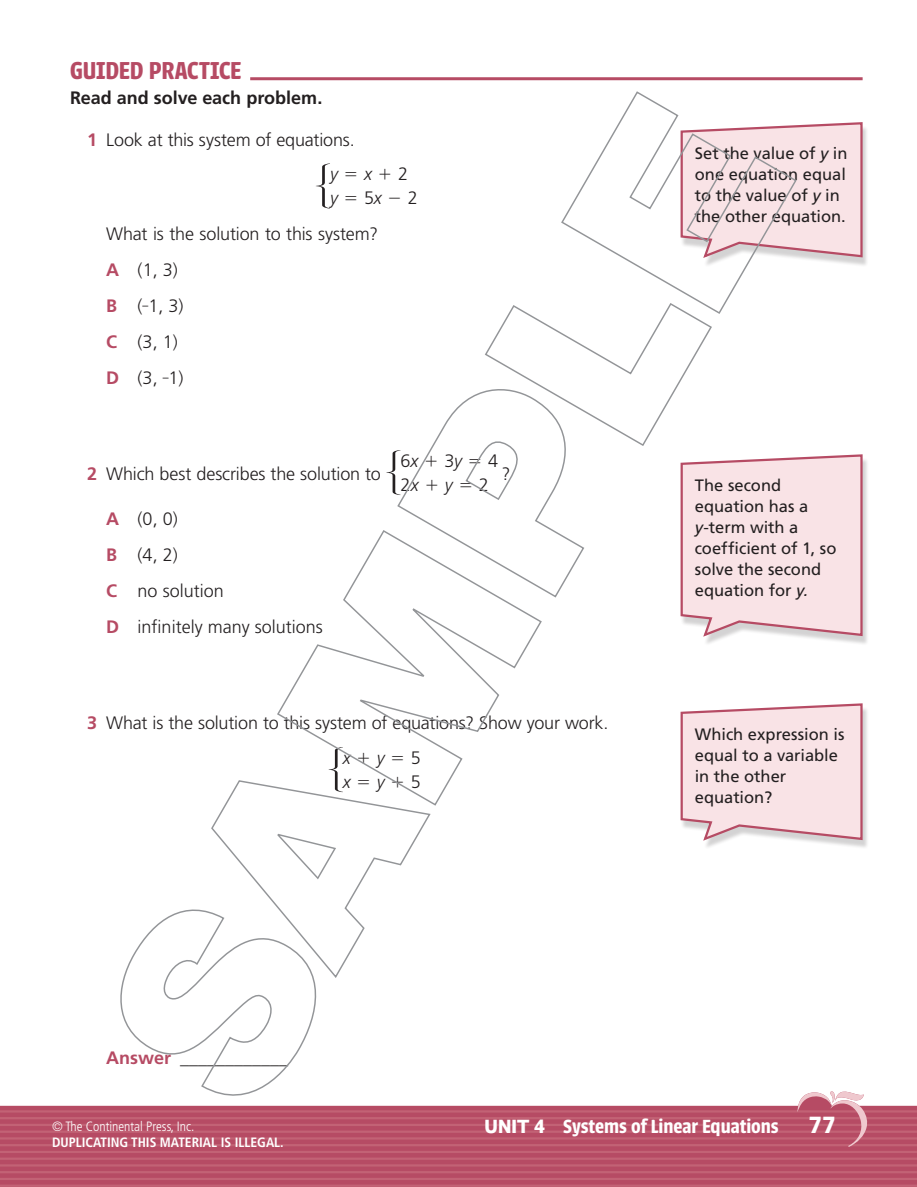
<style>
.page{position:relative;width:917px;height:1187px;background:#fff}
.page>*{position:absolute;margin:0;border:0;box-sizing:border-box;transform-origin:0 0}
.t1{font:600 27px "Urbana";letter-spacing:-.005em;color:#b64b64}
.t2{font:600 21px "Urbana";color:#fff}
.t3{font:300 18px/36px "Frutiger";letter-spacing:-.01em;color:#231f20}
.t4{font:700 18px "Frutiger";color:#231f20}
.t5{font:italic 300 18px "Frutiger";color:#231f20}
.t6{font:16.5px/21px "Frutiger";color:#231f20}
.t7{font:700 condensed 13.5px "Frutiger";color:#fff}
.t8{font:300 condensed 13.5px "Frutiger";color:#fff}
.s1{font-weight:700;color:#b64b64}
.s2{font-style:italic}
.s3{font-family:"Mathematical Pi One";font-weight:400}
.s4{font-family:"Mathematical Pi One";font-weight:400;font-style:normal}
.s5{font-style:normal}
.s6{font-family:"Remora Sans W2";font-weight:700;font-size:19.5px}
.s7{font-family:"Remora Sans W2";font-weight:700;font-size:24px}
</style>
<div class="page">
<svg style="left:0;top:1105px;width:916px;height:79px;background:#b74e67"></svg>
<hr style="left:0;top:1184px;width:916px;height:3px;background:#c26275">
<hr style="left:0;top:1178px;width:916px;height:2px;background:#c26275">
<hr style="left:0;top:1171px;width:916px;height:2px;background:#c26275">
<hr style="left:0;top:1164px;width:916px;height:2px;background:#c26275">
<hr style="left:0;top:1157px;width:916px;height:3px;background:#c26275">
<hr style="left:0;top:1151px;width:916px;height:2px;background:#c26275">
<hr style="left:0;top:1144px;width:916px;height:2px;background:#c26275">
<hr style="left:0;top:1137px;width:916px;height:2px;background:#c26275">
<hr style="left:0;top:1130px;width:916px;height:3px;background:#c26275">
<hr style="left:0;top:1124px;width:916px;height:2px;background:#c26275">
<hr style="left:0;top:1117px;width:916px;height:2px;background:#c26275">
<hr style="left:0;top:1110px;width:916px;height:2px;background:#c26275">
<svg style="left:797px;top:1091px;width:70px;height:56px"></svg>
<hr style="left:250px;top:77px;width:612px;height:3px;background:#b64b64">
<svg style="left:316px;top:163px;width:14px;height:46px"></svg>
<div style="left:680px;top:125px;width:188px;height:142px;background:#231f20;opacity:.2"></div>
<svg style="left:796px;top:122px;width:67px;height:138px;background:#f3d8dd"></svg>
<div style="left:680px;top:706px;width:188px;height:144px;background:#231f20;opacity:.2"></div>
<svg style="left:680px;top:703px;width:183px;height:139px;background:#f4dce0"></svg>
<div style="left:680px;top:457px;width:188px;height:189px;background:#231f20;opacity:.2"></div>
<svg style="left:120px;top:909px;width:197px;height:187px"></svg>
<svg style="left:210px;top:780px;width:221px;height:199px"></svg>
<svg style="left:276px;top:530px;width:256px;height:277px"></svg>
<svg style="left:386px;top:305px;width:477px;height:334px"></svg>
<svg style="left:560px;top:91px;width:236px;height:224px"></svg>
<h1 class="t1" style="left:70px;top:56px;width:173px">GUIDED PRACTICE</h1>
<p class="t4" style="left:70px;top:87px;width:254px">Read and solve each problem.</p>
<p class="t3" style="left:330px;top:122px;width:80px;line-height:34.5px;text-indent:-243px"><span class="s1">1</span> Look at this system of equations. <span class="s2">y</span><span class="s3">5</span><span class="s2">x</span><span class="s3">1</span> 2</p>
<p class="t3" style="left:106px;top:180px;width:313px;text-indent:224px"><span class="s2">y</span><span class="s3">5</span> 5<span class="s2">x</span><span class="s3">2</span> 2<br>What is the solution to this system?<br><span class="s1">A</span> (1, 3)<br><span class="s1">B</span> (<sup>–</sup>1, 3)<br><span class="s1">C</span> (3, 1)<br><span class="s1">D</span> (3, <sup>–</sup>1)</p>
<p class="t3" style="left:87px;top:456px;width:295px"><span class="s1">2</span> Which best describes the solution to</p>
<p class="t3" style="left:106px;top:501px;width:218px"><span class="s1">A</span> (0, 0)<br><span class="s1">B</span> (4, 2)<br><span class="s1">C</span> no solution<br><span class="s1">D</span> infinitely many solutions</p>
<p class="t3" style="left:400px;top:448px;width:99px;line-height:24px">6<span class="s2">x</span> <span class="s3">1</span> 3<span class="s2">y</span> <span class="s3">5</span> 4<br>2<span class="s2">x</span><span class="s3">1</span><span class="s2">y</span><span class="s3">5</span> 2</p>
<p class="t3" style="left:501px;top:456px;width:10px">?</p>
<p class="t3" style="left:343px;top:705px;width:267px;line-height:34.5px;text-indent:-256px"><span class="s1">3</span> What is the solution to this system of equations? Show your work. <span class="s2">x</span><span class="s3">1</span><span class="s2">y</span><span class="s3">5</span> 5</p>
<p class="t5" style="left:343px;top:771px;width:80px">x<span class="s4">5</span>y<span class="s4">1</span> <span class="s5">5</span></p>
<p class="t6" style="left:694px;top:143px;width:154px">Set the value of <span class="s2">y</span> in one equation equal to the value of <span class="s2">y</span> in the other equation.</p>
<p class="t6" style="left:694px;top:475px;width:143px">The second equation has a <span class="s2">y</span>-term with a coefficient of 1, so solve the second equation for <span class="s2">y.</span></p>
<p class="t6" style="left:694px;top:724px;width:151px">Which expression is equal to a variable in the other equation?</p>
<p class="t3" style="left:106px;top:1039px;width:183px"><span class="s1">Answer</span> ____________</p>
<p class="t8" style="left:52px;top:1118px;width:144px">© The Continental Press, Inc.</p>
<p class="t7" style="left:52px;top:1134px;width:233px">DUPLICATING THIS MATERIAL IS ILLEGAL.</p>
<p class="t2" style="left:484px;top:1114px;width:352px"><span class="s6">UNIT 4</span> Systems of Linear Equations <span class="s7">77</span></p>
</div>
